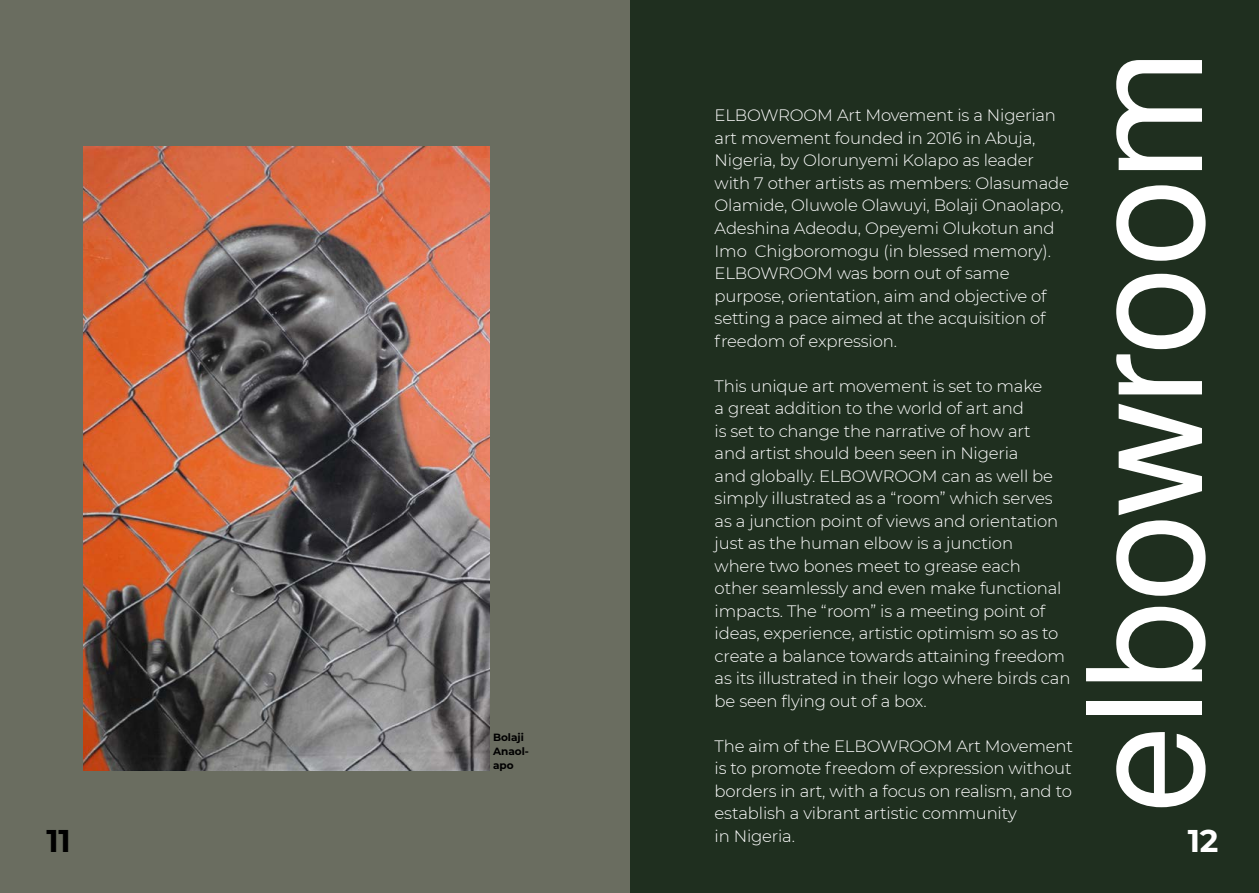
<style>
.page{position:relative;width:1259px;height:893px;background:#fff}
.page>*{position:absolute;margin:0;border:0;box-sizing:border-box;transform-origin:0 0}
.t1{font:159px "Free Sans";letter-spacing:-.01em;color:#fff}
.t2{font:700 31.5px "Montserrat";color:#000}
.t3{font:700 31.5px "Montserrat";color:#fff}
.t4{font:300 16.5px/22.5px "Montserrat";letter-spacing:-.01em;color:#fff}
.t5{font:700 10.5px/14.1px "Montserrat";color:#000}
</style>
<div class="page">
<div style="left:629px;top:0;width:630px;height:893px;background:#1f2f1f"></div>
<div style="left:0;top:0;width:629px;height:893px;background:#6a6d60"></div>
<img style="left:84px;top:147px;width:405px;height:623px">
<h1 class="t1" style="left:1035px;top:814px;width:766px;rotate:-90deg">elbowroom</h1>
<p class="t4" style="left:714px;top:104px;width:356px">ELBOWROOM Art Movement is a Nigerian art movement founded in 2016 in Abuja, Nigeria, by Olorunyemi Kolapo as leader with 7 other artists as members: Olasumade Olamide, Oluwole Olawuyi, Bolaji Onaolapo, Adeshina Adeodu, Opeyemi Olukotun and Imo Chigboromogu (in blessed memory).<br>ELBOWROOM was born out of same purpose, orientation, aim and objective of setting a pace aimed at the acquisition of freedom of expression.</p>
<p class="t4" style="left:714px;top:374px;width:357px">This unique art movement is set to make<br>a great addition to the world of art and<br>is set to change the narrative of how art<br>and artist should been seen in Nigeria<br>and globally. ELBOWROOM can as well be simply illustrated as a “room” which serves as a junction point of views and orientation just as the human elbow is a junction<br>where two bones meet to grease each<br>other seamlessly and even make functional impacts. The “room” is a meeting point of ideas, experience, artistic optimism so as to create a balance towards attaining freedom as its illustrated in their logo where birds can be seen flying out of a box.</p>
<p class="t4" style="left:714px;top:734px;width:360px">The aim of the ELBOWROOM Art Movement is to promote freedom of expression without borders in art, with a focus on realism, and to establish a vibrant artistic community<br>in Nigeria.</p>
<p class="t5" style="left:493px;top:730px;width:37px">Bolaji<br>Anaol&shy;apo</p>
<h2 class="t2" style="left:46px;top:819px;width:26px">11</h2>
<h2 class="t3" style="left:1187px;top:819px;width:32px">12</h2>
</div>
